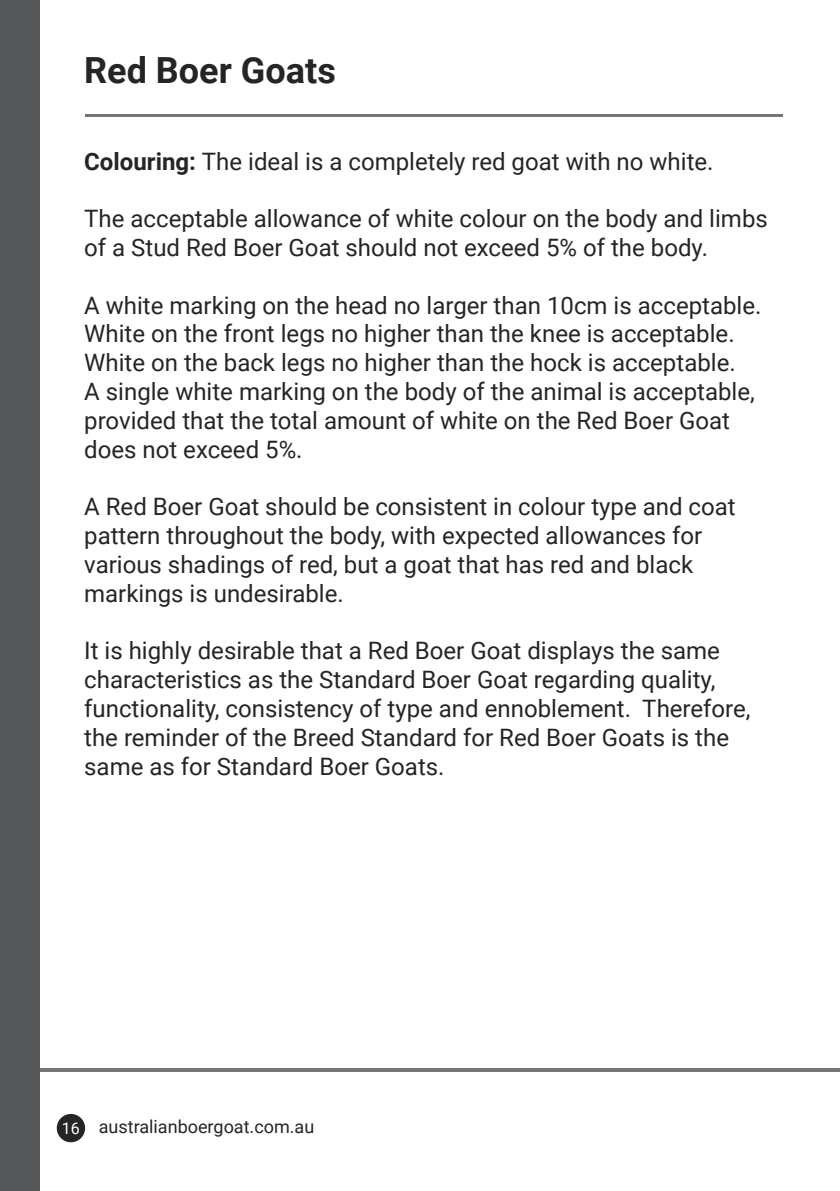
<style>
.page{position:relative;width:840px;height:1191px;background:#fff}
.page>*{position:absolute;margin:0;border:0;box-sizing:border-box;transform-origin:0 0}
.t1{font:700 36px "Roboto";color:#242526}
.t2{font:24px/28.8px "Roboto";color:#242526}
.t3{font:18px "Roboto";color:#242526}
.s1{font-weight:700}
.s2{font-size:16px;color:#fff}
</style>
<div class="page">
<div style="left:57px;top:1114px;width:28px;height:28px;background:#242526;border-radius:50%"></div>
<hr style="left:1px;top:1068px;width:838px;height:3px;background:#757575">
<div style="left:0;top:0;width:40px;height:1191px;background:#565758"></div>
<hr style="left:839px;top:0;width:1px;height:1191px;background:#565758">
<hr style="left:85px;top:114px;width:697px;height:3px;background:#757575">
<h1 class="t1" style="left:84px;top:50px;width:253px">Red Boer Goats</h1>
<p class="t2" style="left:84px;top:147px;width:630px"><span class="s1">Colouring:</span> The ideal is a completely red goat with no white.</p>
<p class="t2" style="left:84px;top:205px;width:684px">The acceptable allowance of white colour on the body and limbs of a Stud Red Boer Goat should not exceed 5% of the body.</p>
<p class="t2" style="left:84px;top:291px;width:678px">A white marking on the head no larger than 10cm is acceptable.<br>White on the front legs no higher than the knee is acceptable.<br>White on the back legs no higher than the hock is acceptable.<br>A single white marking on the body of the animal is acceptable, provided that the total amount of white on the Red Boer Goat does not exceed 5%.</p>
<p class="t2" style="left:84px;top:493px;width:652px">A Red Boer Goat should be consistent in colour type and coat pattern throughout the body, with expected allowances for various shadings of red, but a goat that has red and black markings is undesirable.</p>
<p class="t2" style="left:84px;top:637px;width:667px">It is highly desirable that a Red Boer Goat displays the same characteristics as the Standard Boer Goat regarding quality, functionality, consistency of type and ennoblement. Therefore, the reminder of the Breed Standard for Red Boer Goats is the same as for Standard Boer Goats.</p>
<p class="t3" style="left:62px;top:1116px;width:254px"><span class="s2">16</span> australianboergoat.com.au</p>
</div>
